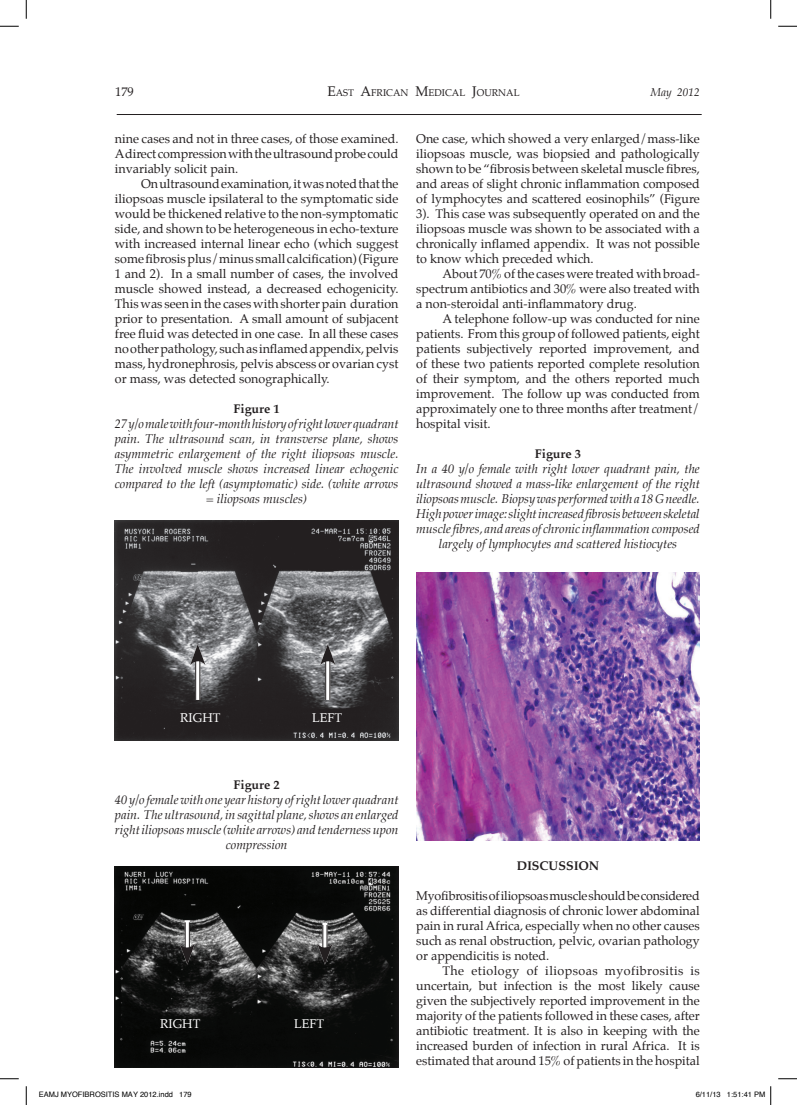
<style>
.page{position:relative;width:797px;height:1105px;background:#fff}
.page>*{position:absolute;margin:0;border:0;box-sizing:border-box;transform-origin:0 0}
.t1{font:12.5px/15px "Palatino";color:#231f20;text-align:justify}
.t2{font:italic 12.5px/15px "Palatino";color:#231f20;text-align:center}
.t3{font:700 12.5px "Palatino";color:#231f20}
.t4{font:12.5px "Palatino";color:#fff}
.t5{font:italic 11.25px "Palatino";color:#231f20}
.t6{font:9.62px "Palatino";color:#231f20}
.t7{font:7.5px "Helvetica";color:#000}
.s1{font-size:13.75px}
</style>
<div class="page">
<hr style="left:117px;top:114px;width:584px;height:1px;background:#231f20">
<img style="left:115px;top:520px;width:283px;height:221px">
<img style="left:115px;top:867px;width:283px;height:200px">
<img style="left:416px;top:572px;width:283px;height:268px">
<svg style="left:196px;top:665px;width:3px;height:35px"></svg>
<hr style="left:195px;top:656px;width:1px;height:44px;background:#231f20">
<hr style="left:199px;top:656px;width:1px;height:44px;background:#231f20">
<svg style="left:190px;top:644px;width:15px;height:21px"></svg>
<svg style="left:326px;top:665px;width:3px;height:35px"></svg>
<hr style="left:325px;top:656px;width:1px;height:44px;background:#231f20">
<hr style="left:329px;top:656px;width:1px;height:44px;background:#231f20">
<svg style="left:320px;top:644px;width:15px;height:21px"></svg>
<svg style="left:180px;top:923px;width:15px;height:42px"></svg>
<svg style="left:317px;top:925px;width:15px;height:40px"></svg>
<svg style="left:0;top:25px;width:19px;height:2px"></svg>
<svg style="left:778px;top:25px;width:19px;height:2px"></svg>
<svg style="left:0;top:1078px;width:19px;height:1px"></svg>
<svg style="left:778px;top:1078px;width:19px;height:1px"></svg>
<svg style="left:25px;top:0;width:2px;height:19px"></svg>
<svg style="left:25px;top:1086px;width:2px;height:19px"></svg>
<svg style="left:770px;top:0;width:1px;height:19px"></svg>
<svg style="left:770px;top:1086px;width:1px;height:19px"></svg>
<p class="t1" style="left:115px;top:85px;width:20px">179</p>
<p class="t6" style="left:327px;top:86px;width:194px"><span class="s1">E</span>AST <span class="s1">A</span>FRICAN <span class="s1">M</span>EDICAL <span class="s1">J</span>OURNAL</p>
<p class="t5" style="left:650px;top:85px;width:51px">May 2012</p>
<p class="t1" style="left:115px;top:132px;width:285px">nine cases and not in three cases, of those examined.<br>A direct compression with the ultrasound probe could invariably solicit pain.</p>
<p class="t1" style="left:115px;top:177px;width:285px;text-indent:26px">On ultrasound examination, it was noted that the iliopsoas muscle ipsilateral to the symptomatic side would be thickened relative to the non-symptomatic side, and shown to be heterogeneous in echo-texture with increased internal linear echo (which suggest some fibrosis plus/minus small calcification) (Figure 1 and 2). In a small number of cases, the involved muscle showed instead, a decreased echogenicity.<br>This was seen in the cases with shorter pain duration prior to presentation. A small amount of subjacent free fluid was detected in one case. In all these cases no other pathology, such as inflamed appendix, pelvis mass, hydronephrosis, pelvis abscess or ovarian cyst or mass, was detected sonographically.</p>
<p class="t3" style="left:233px;top:401px;width:48px">Figure 1</p>
<p class="t2" style="left:115px;top:417px;width:285px">27 y/o male with four-month history of right lower quadrant pain. The ultrasound scan, in transverse plane, shows asymmetric enlargement of the right iliopsoas muscle.<br>The involved muscle shows increased linear echogenic compared to the left (asymptomatic) side. (white arrows = iliopsoas muscles)</p>
<p class="t1" style="left:416px;top:132px;width:285px">One case, which showed a very enlarged/mass-like iliopsoas muscle, was biopsied and pathologically shown to be “fibrosis between skeletal muscle fibres, and areas of slight chronic inflammation composed of lymphocytes and scattered eosinophils” (Figure 3). This case was subsequently operated on and the iliopsoas muscle was shown to be associated with a chronically inflamed appendix. It was not possible to know which preceded which.</p>
<p class="t1" style="left:416px;top:267px;width:285px;text-indent:26px">About 70% of the cases were treated with broad&shy;spectrum antibiotics and 30% were also treated with a non-steroidal anti-inflammatory drug.</p>
<p class="t1" style="left:416px;top:312px;width:285px;text-indent:26px">A telephone follow-up was conducted for nine patients. From this group of followed patients, eight patients subjectively reported improvement, and of these two patients reported complete resolution of their symptom, and the others reported much improvement. The follow up was conducted from approximately one to three months after treatment/ hospital visit.</p>
<p class="t3" style="left:535px;top:446px;width:48px">Figure 3</p>
<p class="t2" style="left:416px;top:462px;width:285px">In a 40 y/o female with right lower quadrant pain, the ultrasound showed a mass-like enlargement of the right iliopsoas muscle. Biopsy was performed with a 18 G needle.<br>High power image: slight increased fibrosis between skeletal muscle fibres, and areas of chronic inflammation composed largely of lymphocytes and scattered histiocytes</p>
<p class="t4" style="left:180px;top:710px;width:42px">RIGHT</p>
<p class="t4" style="left:312px;top:710px;width:31px">LEFT</p>
<p class="t3" style="left:233px;top:777px;width:48px">Figure 2</p>
<p class="t2" style="left:115px;top:794px;width:285px">40 y/o female with one year history of right lower quadrant pain. The ultrasound, in sagittal plane, shows an enlarged right iliopsoas muscle (white arrows) and tenderness upon compression</p>
<p class="t4" style="left:160px;top:1015px;width:42px">RIGHT</p>
<p class="t4" style="left:294px;top:1016px;width:31px">LeFT</p>
<p class="t3" style="left:516px;top:858px;width:84px">Discussion</p>
<p class="t1" style="left:416px;top:889px;width:285px">Myofibrositis of iliopsoas muscle should be considered as differential diagnosis of chronic lower abdominal pain in rural Africa, especially when no other causes such as renal obstruction, pelvic, ovarian pathology or appendicitis is noted.</p>
<p class="t1" style="left:416px;top:964px;width:285px;text-indent:26px">The etiology of iliopsoas myofibrositis is uncertain, but infection is the most likely cause given the subjectively reported improvement in the majority of the patients followed in these cases, after antibiotic treatment. It is also in keeping with the increased burden of infection in rural Africa. It is estimated that around 15% of patients in the hospital</p>
<p class="t7" style="left:39px;top:1088px;width:154px">EAMJ MYOFIBROSITIS MAY 2012.indd 179</p>
<p class="t7" style="left:695px;top:1088px;width:71px">6/11/13 1:51:41 PM</p>
</div>
